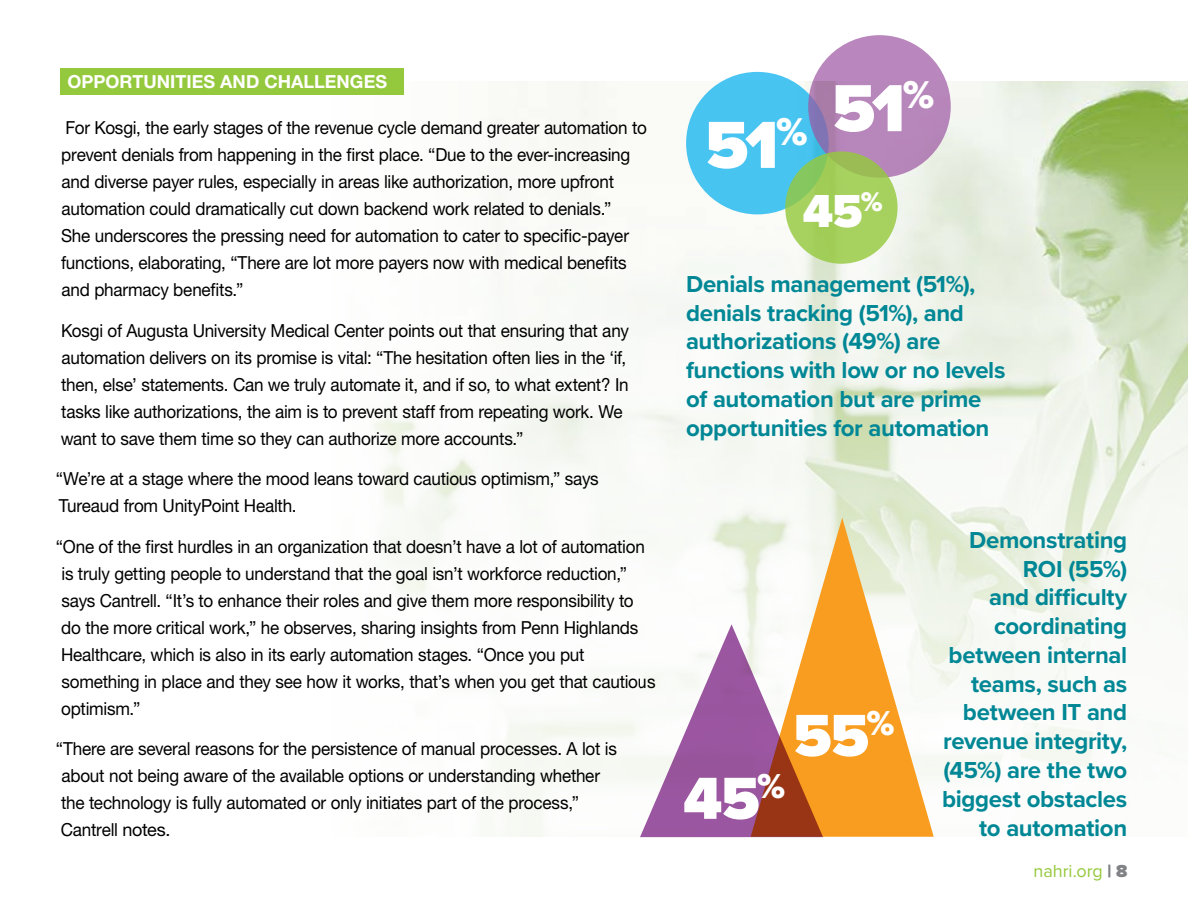
<style>
.page{position:relative;width:1188px;height:918px;background:#fff}
.page>*{position:absolute;margin:0;border:0;box-sizing:border-box;transform-origin:0 0}
.t1{font:900 69px "Proxima Nova";color:#fff}
.t2{font:900 61.5px "Proxima Nova";color:#fff}
.t3{font:900 48px "Proxima Nova";color:#fff}
.t4{font:700 24px/28.8px "Proxima Nova";letter-spacing:-.015em;color:#008795;text-align:right}
.t5{font:18px/27px "Helvetica Neue LT Std";letter-spacing:-.015em;color:#000;scale:.95 1}
.t6{font:700 18px "Helvetica Neue LT Std";letter-spacing:.005em;color:#fff}
.t7{font:18px "Proxima Nova";color:#95c93d}
.s1{font-size:40.2px}
.s2{font-weight:900;color:#808285}
</style>
<div class="page">
<img style="left:544px;top:81px;width:644px;height:706px">
<div style="left:61px;top:68px;width:343px;height:26px;background:#95c93d"></div>
<svg style="left:751px;top:518px;width:183px;height:319px"></svg>
<svg style="left:640px;top:624px;width:183px;height:213px"></svg>
<div style="left:686px;top:72px;width:143px;height:142px;background:#48c4f1;border-radius:50%"></div>
<svg style="left:808px;top:35px;width:143px;height:143px;background:#b485b9"></svg>
<svg style="left:785px;top:151px;width:113px;height:113px;background:#a1cd5e"></svg>
<p class="t6" style="left:68px;top:70px;width:321px">OPPORTUNITIES AND CHALLENGES</p>
<p class="t5" style="left:61px;top:114px;width:618px">For Kosgi, the early stages of the revenue cycle demand greater automation to prevent denials from happening in the first place. “Due to the ever-increasing and diverse payer rules, especially in areas like authorization, more upfront automation could dramatically cut down backend work related to denials.”<br>She underscores the pressing need for automation to cater to specific-payer functions, elaborating, “There are lot more payers now with medical benefits and pharmacy benefits.”</p>
<p class="t5" style="left:61px;top:317px;width:600px">Kosgi of Augusta University Medical Center points out that ensuring that any automation delivers on its promise is vital: “The hesitation often lies in the ‘if, then, else’ statements. Can we truly automate it, and if so, to what extent? In tasks like authorizations, the aim is to prevent staff from repeating work. We want to save them time so they can authorize more accounts.”</p>
<p class="t5" style="left:56px;top:465px;width:573px">“We’re at a stage where the mood leans toward cautious optimism,” says<br>Tureaud from UnityPoint Health.</p>
<p class="t5" style="left:56px;top:533px;width:633px">“One of the first hurdles in an organization that doesn’t have a lot of automation is truly getting people to understand that the goal isn’t workforce reduction,” says Cantrell. “It’s to enhance their roles and give them more responsibility to<br>do the more critical work,” he observes, sharing insights from Penn Highlands Healthcare, which is also in its early automation stages. “Once you put something in place and they see how it works, that’s when you get that cautious optimism.”</p>
<p class="t5" style="left:56px;top:735px;width:592px">“There are several reasons for the persistence of manual processes. A lot is about not being aware of the available options or understanding whether the technology is fully automated or only initiates part of the process,” Cantrell notes.</p>
<h1 class="t1" style="left:705px;top:75px;width:231px">51<span class="s1">%</span> 51<sup>%</sup></h1>
<h3 class="t3" style="left:803px;top:175px;width:81px">45<sup>%</sup></h3>
<h3 class="t4" style="left:686px;top:269px;width:321px;text-align:left">Denials management (51%), denials tracking (51%), and authorizations (49%) are functions with low or no levels of automation but are prime opportunities for automation</h3>
<h2 class="t2" style="left:683px;top:752px;width:103px">45<sup>%</sup></h2>
<h2 class="t2" style="left:793px;top:690px;width:103px">55<sup>%</sup></h2>
<h3 class="t4" style="left:942px;top:525px;width:187px">Demonstrating<br>ROI (55%)<br>and difficulty coordinating between internal teams, such as between IT and revenue integrity, (45%) are the two biggest obstacles to automation</h3>
<p class="t7" style="left:1034px;top:858px;width:95px">nahri.org <span class="s2">| 8</span></p>
</div>
